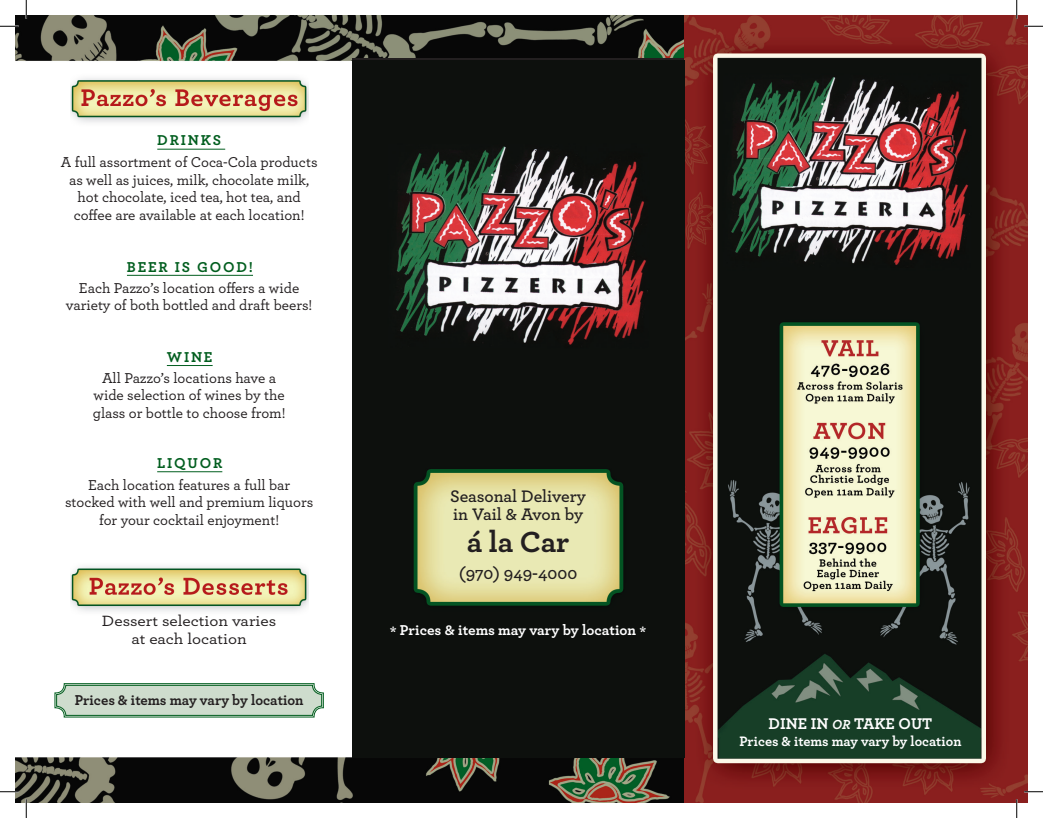
<style>
.page{position:relative;width:1043px;height:818px;background:#fff}
.page>*{position:absolute;margin:0;border:0;box-sizing:border-box;transform-origin:0 0}
.t1{font:700 30.5px "Archer";color:#231f20}
.t2{font:600 17.5px/18.5px "Archer";letter-spacing:-.005em;color:#231f20}
.t3{font:700 16.25px "Archer";color:#fff}
.t4{font:500 15.62px/18px "Archer";color:#231f20;text-align:center;scale:1.1 1}
.t5{font:500 15px/17.5px "Archer";color:#231f20;text-align:center}
.t6{font:700 15px "Archer";color:#fff}
.t7{font:700 15px "Archer";color:#231f20}
.t8{font:700 15px "Archer";letter-spacing:.12em;color:#025e1f}
.t9{font:700 14.38px "Archer";color:#fff}
.s1{font-style:italic;font-size:13.75px}
</style>
<div class="page">
<img style="left:15px;top:15px;width:1013px;height:787px">
<hr style="left:157px;top:149px;width:68px;height:1px;background:#025e1f">
<hr style="left:127px;top:275px;width:126px;height:1px;background:#025e1f">
<hr style="left:167px;top:365px;width:46px;height:1px;background:#025e1f">
<hr style="left:157px;top:471px;width:65px;height:1px;background:#025e1f">
<img style="left:71px;top:67px;width:237px;height:61px">
<img style="left:71px;top:553px;width:237px;height:67px">
<img style="left:353px;top:60px;width:331px;height:698px">
<svg style="left:54px;top:682px;width:270px;height:35px;background:#c0d4c2"></svg>
<div style="left:56px;top:685px;width:266px;height:30px;border:1px solid #025e1f;border-radius:9px"></div>
<svg style="left:0;top:25px;width:19px;height:2px"></svg>
<svg style="left:1024px;top:25px;width:18px;height:2px"></svg>
<svg style="left:0;top:790px;width:19px;height:2px"></svg>
<svg style="left:1024px;top:790px;width:18px;height:2px"></svg>
<svg style="left:25px;top:0;width:2px;height:19px"></svg>
<svg style="left:25px;top:799px;width:2px;height:19px"></svg>
<svg style="left:1015px;top:0;width:2px;height:19px"></svg>
<svg style="left:1015px;top:799px;width:2px;height:19px"></svg>
<p class="t8" style="left:157px;top:129px;width:65px">DRINKS</p>
<p class="t5" style="left:61px;top:153px;width:258px">A full assortment of Coca-Cola products as well as juices, milk, chocolate milk, hot chocolate, iced tea, hot tea, and coffee are available at each location!</p>
<p class="t8" style="left:127px;top:255px;width:128px">BEER IS GOOD!</p>
<p class="t5" style="left:66px;top:278px;width:248px">Each Pazzo’s location offers a wide variety of both bottled and draft beers!</p>
<p class="t8" style="left:167px;top:345px;width:47px">WINE</p>
<p class="t5" style="left:93px;top:368px;width:194px">All Pazzo’s locations have a wide selection of wines by the glass or bottle to choose from!</p>
<p class="t8" style="left:157px;top:451px;width:67px">LIQUOR</p>
<p class="t5" style="left:65px;top:475px;width:250px">Each location features a full bar stocked with well and premium liquors for your cocktail enjoyment!</p>
<p class="t4" style="left:102px;top:611px;width:160px">Dessert selection varies at each location</p>
<p class="t7" style="left:75px;top:687px;width:230px">Prices &amp; items may vary by location</p>
<p class="t2" style="left:450px;top:485px;width:137px">Seasonal Delivery in Vail &amp; Avon by</p>
<h1 class="t1" style="left:467px;top:517px;width:104px">á la Car</h1>
<p class="t2" style="left:459px;top:563px;width:120px">(970) 949-4000</p>
<p class="t6" style="left:390px;top:617px;width:258px">* Prices &amp; items may vary by location *</p>
<p class="t3" style="left:768px;top:710px;width:165px">DINE IN <span class="s1">OR</span> TAKE OUT</p>
<p class="t9" style="left:739px;top:730px;width:223px">Prices &amp; items may vary by location</p>
</div>
